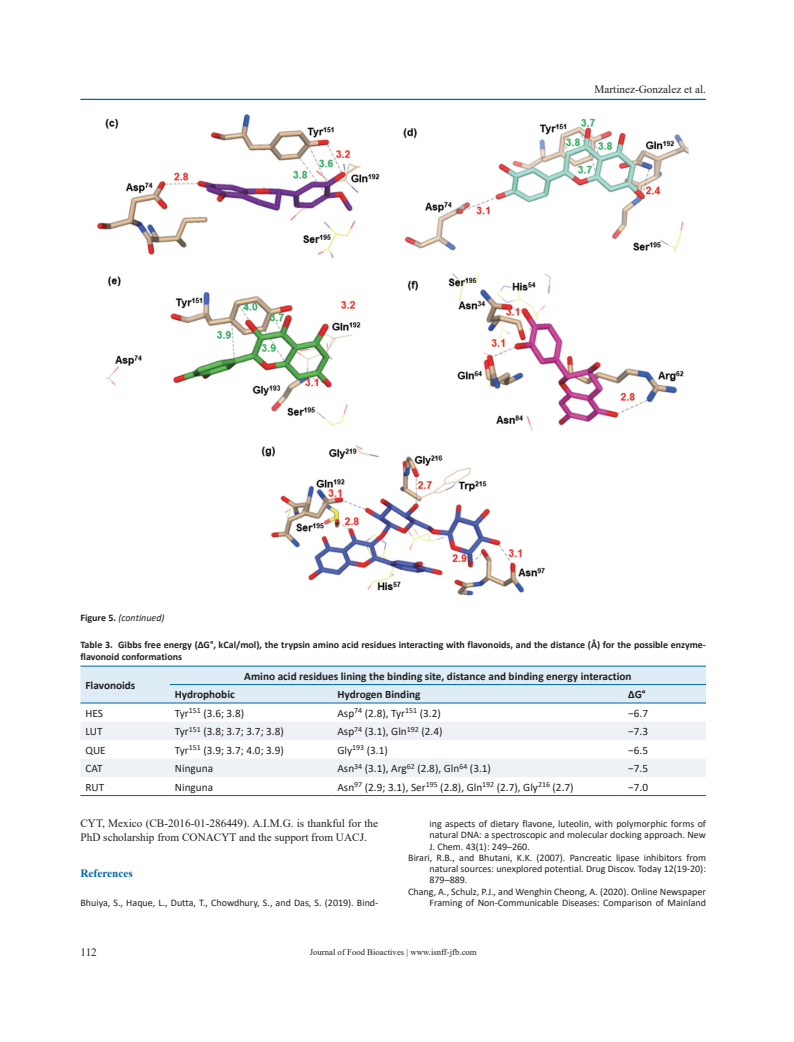
<style>
.page{position:relative;width:794px;height:1042px;background:#fff}
.page>*{position:absolute;margin:0;border:0;box-sizing:border-box;transform-origin:0 0}
.t1{font:11.25px "Calibri";color:#231f20}
.t2{font:11.25px/13.9px "Times New Roman";color:#231f20}
.t3{font:700 11.25px "Calibri";color:#231f20}
.t4{font:700 11.25px "Times New Roman";color:#0065a4}
.t5{font:10px "Calibri";color:#231f20}
.t6{font:700 10px/11.2px "Calibri";color:#231f20}
.t7{font:italic 10px "Calibri";color:#231f20}
.t8{font:8.75px "Times New Roman";color:#231f20}
.s1{font-weight:700;font-style:normal}
</style>
<div class="page">
<hr style="left:80px;top:99px;width:626px;height:1px;background:#0065a4">
<img style="left:97px;top:114px;width:592px;height:482px">
<div style="left:80px;top:667px;width:626px;height:36px;background:#ddecf5"></div>
<svg style="left:81px;top:722px;width:625px;height:55px;fill:#eef2f7"></svg>
<hr style="left:80px;top:703px;width:90px;height:1px;background:#0065a4">
<hr style="left:80px;top:666px;width:90px;height:1px;background:#0065a4">
<hr style="left:170px;top:666px;width:162px;height:1px;background:#0065a4">
<hr style="left:332px;top:666px;width:291px;height:1px;background:#0065a4">
<hr style="left:623px;top:666px;width:83px;height:1px;background:#0065a4">
<hr style="left:170px;top:684px;width:162px;height:1px;background:#0065a4">
<hr style="left:170px;top:703px;width:162px;height:1px;background:#0065a4">
<hr style="left:332px;top:684px;width:291px;height:1px;background:#0065a4">
<hr style="left:332px;top:703px;width:291px;height:1px;background:#0065a4">
<hr style="left:623px;top:684px;width:83px;height:1px;background:#0065a4">
<hr style="left:623px;top:703px;width:83px;height:1px;background:#0065a4">
<hr style="left:80px;top:795px;width:90px;height:1px;background:#0065a4">
<hr style="left:170px;top:795px;width:162px;height:1px;background:#0065a4">
<hr style="left:332px;top:795px;width:291px;height:1px;background:#0065a4">
<hr style="left:623px;top:795px;width:83px;height:1px;background:#0065a4">
<p class="t2" style="left:594px;top:82px;width:113px">Martinez-Gonzalez et al.</p>
<p class="t7" style="left:80px;top:611px;width:86px"><span class="s1">Figure 5.</span> (continued)</p>
<p class="t6" style="left:80px;top:639px;width:627px">Table 3. Gibbs free energy (ΔG°, kCal/mol), the trypsin amino acid residues interacting with flavonoids, and the distance (Å) for the possible enzyme&shy;flavonoid conformations</p>
<p class="t3" style="left:85px;top:677px;width:51px">Flavonoids</p>
<p class="t3" style="left:244px;top:668px;width:389px">Amino acid residues lining the binding site, distance and binding energy interaction</p>
<p class="t3" style="left:175px;top:686px;width:61px">Hydrophobic</p>
<p class="t3" style="left:337px;top:686px;width:85px">Hydrogen Binding</p>
<p class="t3" style="left:628px;top:686px;width:19px">ΔG°</p>
<p class="t1" style="left:85px;top:705px;width:19px">HES</p>
<p class="t1" style="left:175px;top:705px;width:71px">Tyr<sup>151</sup> (3.6; 3.8)</p>
<p class="t1" style="left:337px;top:705px;width:105px">Asp<sup>74</sup> (2.8), Tyr<sup>151</sup> (3.2)</p>
<p class="t1" style="left:628px;top:705px;width:21px">−6.7</p>
<p class="t1" style="left:85px;top:723px;width:19px">LUT</p>
<p class="t1" style="left:175px;top:723px;width:110px">Tyr<sup>151</sup> (3.8; 3.7; 3.7; 3.8)</p>
<p class="t1" style="left:337px;top:723px;width:106px">Asp<sup>74</sup> (3.1), Gln<sup>192</sup> (2.4)</p>
<p class="t1" style="left:628px;top:723px;width:21px">−7.3</p>
<p class="t1" style="left:85px;top:742px;width:22px">QUE</p>
<p class="t1" style="left:175px;top:742px;width:110px">Tyr<sup>151</sup> (3.9; 3.7; 4.0; 3.9)</p>
<p class="t1" style="left:337px;top:742px;width:52px">Gly<sup>193</sup> (3.1)</p>
<p class="t1" style="left:628px;top:742px;width:21px">−6.5</p>
<p class="t1" style="left:85px;top:760px;width:19px">CAT</p>
<p class="t1" style="left:175px;top:760px;width:40px">Ninguna</p>
<p class="t1" style="left:337px;top:760px;width:155px">Asn<sup>34</sup> (3.1), Arg<sup>62</sup> (2.8), Gln<sup>64</sup> (3.1)</p>
<p class="t1" style="left:628px;top:760px;width:21px">−7.5</p>
<p class="t1" style="left:85px;top:779px;width:20px">RUT</p>
<p class="t1" style="left:175px;top:779px;width:40px">Ninguna</p>
<p class="t1" style="left:337px;top:779px;width:238px">Asn<sup>97</sup> (2.9; 3.1), Ser<sup>195</sup> (2.8), Gln<sup>192</sup> (2.7), Gly<sup>216</sup> (2.7)</p>
<p class="t1" style="left:628px;top:779px;width:21px">−7.0</p>
<p class="t2" style="left:80px;top:816px;width:299px">CYT, Mexico (CB-2016-01-286449). A.I.M.G. is thankful for the<br>PhD scholarship from CONACYT and the support from UACJ.</p>
<p class="t4" style="left:80px;top:865px;width:54px">References</p>
<p class="t5" style="left:80px;top:896px;width:299px">Bhuiya, S., Haque, L., Dutta, T., Chowdhury, S., and Das, S. (2019). Bind-</p>
<p class="t5" style="left:429px;top:817px;width:278px">ing aspects of dietary flavone, luteolin, with polymorphic forms of</p>
<p class="t5" style="left:429px;top:828px;width:278px">natural DNA: a spectroscopic and molecular docking approach. New</p>
<p class="t5" style="left:429px;top:839px;width:102px">J. Chem. 43(1): 249–260.</p>
<p class="t5" style="left:408px;top:850px;width:299px">Birari, R.B., and Bhutani, K.K. (2007). Pancreatic lipase inhibitors from</p>
<p class="t5" style="left:429px;top:862px;width:278px">natural sources: unexplored potential. Drug Discov. Today 12(19-20):</p>
<p class="t5" style="left:429px;top:873px;width:39px">879–889.</p>
<p class="t5" style="left:408px;top:884px;width:299px">Chang, A., Schulz, P.J., and Wenghin Cheong, A. (2020). Online Newspaper</p>
<p class="t5" style="left:429px;top:895px;width:278px">Framing of Non-Communicable Diseases: Comparison of Mainland</p>
<p class="t2" style="left:80px;top:945px;width:18px">112</p>
<p class="t8" style="left:310px;top:945px;width:169px">Journal of Food Bioactives | www.isnff-jfb.com</p>
</div>
